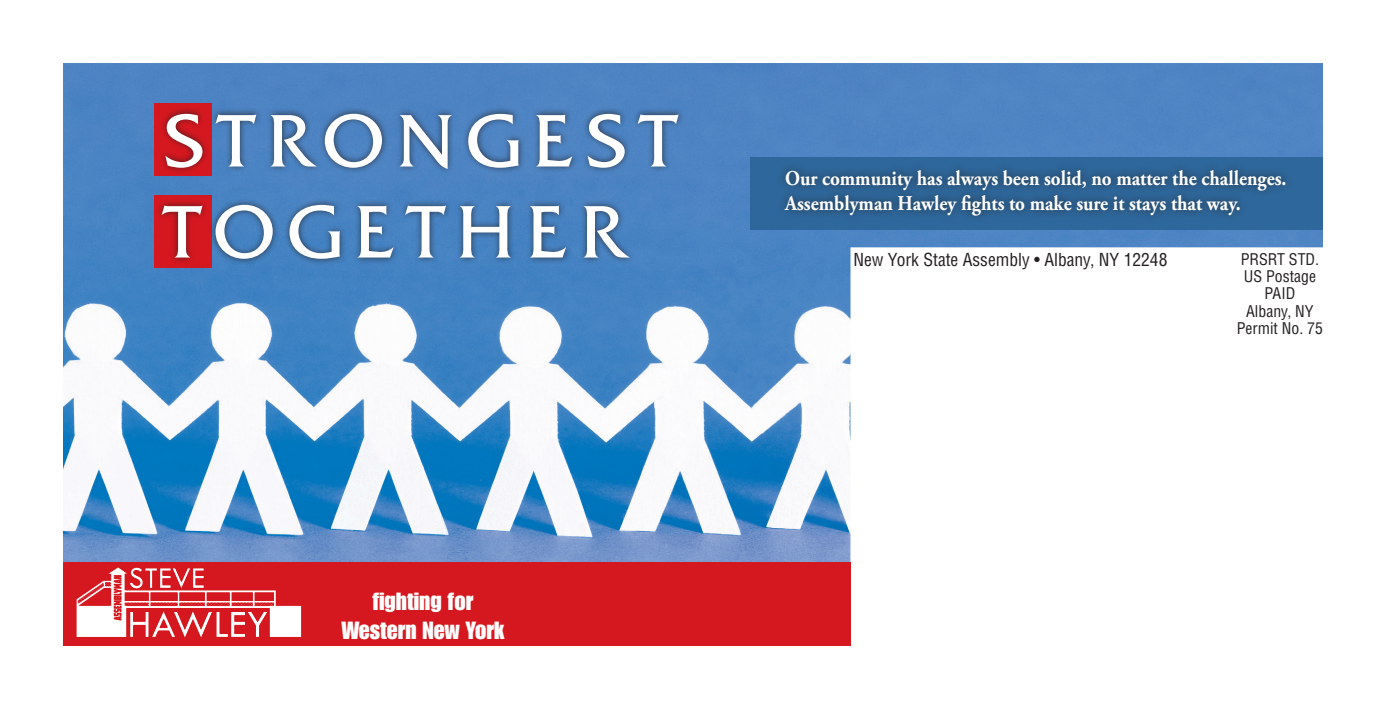
<style>
.page{position:relative;width:1386px;height:709px;background:#fff}
.page>*{position:absolute;margin:0;border:0;box-sizing:border-box;transform-origin:0 0}
.t1{font:78.05px/91px "Friz Quadrata";letter-spacing:.17em;color:#fff}
.t2{font:24.32px/29.2px "Impact";color:#fff;text-align:center}
.t3{font:700 21px/25.2px "Adobe Garamond Pro";color:#fff;scale:.91 1}
.t4{font:condensed 17.5px "Helvetica";color:#231f20}
.t5{font:condensed 15.75px/17.3px "Helvetica";color:#231f20;text-align:center}
</style>
<div class="page">
<img style="left:63px;top:63px;width:1260px;height:565px">
<div style="left:750px;top:158px;width:573px;height:72px;background:#2e679b"></div>
<div style="left:63px;top:562px;width:787px;height:84px;background:#d5171f"></div>
<img style="left:97px;top:567px;width:21px;height:18px">
<div style="left:154px;top:196px;width:58px;height:72px;background:#d5171f"></div>
<div style="left:154px;top:103px;width:58px;height:72px;background:#d5171f"></div>
<div style="left:155px;top:106px;width:530px;height:160px;background:#231f20;opacity:.75"></div>
<div style="left:776px;top:161px;width:518px;height:63px;background:#231f20;opacity:.75"></div>
<h1 class="t1" style="left:165px;top:96px;width:513px">STRONGEST<br>TOGETHER</h1>
<p class="t2" style="left:341px;top:586px;width:164px">fighting for<br>Western New York</p>
<p class="t3" style="left:785px;top:166px;width:553px">Our community has always been solid, no matter the challenges.<br>Assemblyman Hawley fights to make sure it stays that way.</p>
<p class="t4" style="left:853px;top:249px;width:315px">New York State Assembly • Albany, NY 12248</p>
<p class="t5" style="left:1237px;top:250px;width:88px">PRSRT STD.<br>US Postage<br>PAID<br>Albany, NY<br>Permit No. 75</p>
</div>
